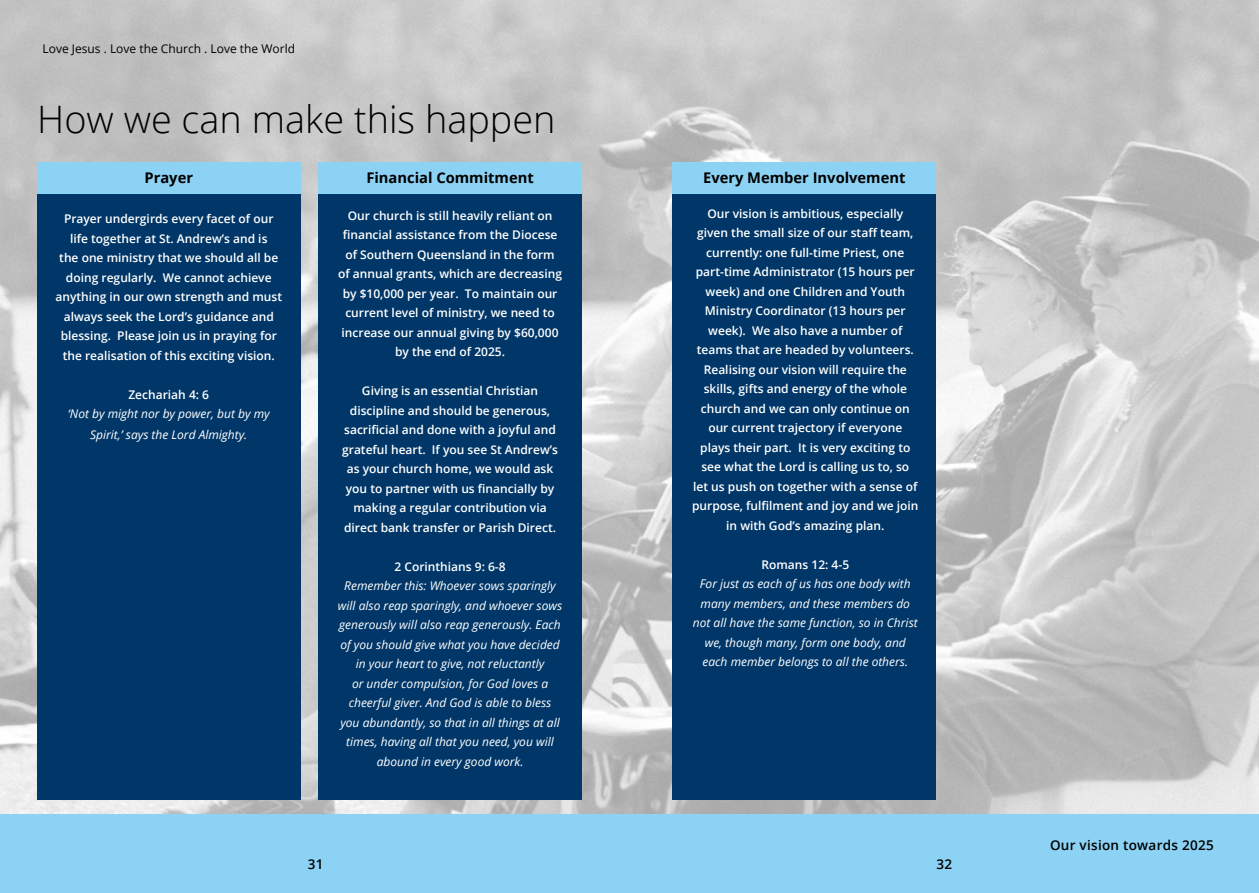
<style>
.page{position:relative;width:1259px;height:893px;background:#fff}
.page>*{position:absolute;margin:0;border:0;box-sizing:border-box;transform-origin:0 0}
.t1{font:300 37.8px "Open Sans";color:#000}
.t2{font:700 14.7px "Open Sans";color:#000}
.t3{font:600 13.5px "Open Sans";letter-spacing:.02em;color:#000}
.t4{font:600 12px/19.5px "Open Sans";color:#fff;text-align:center}
.t5{font:italic 12px/19.5px "Open Sans";color:#fff;text-align:center}
.t6{font:12px "Open Sans";color:#000}
</style>
<div class="page">
<img style="left:0;top:0;width:1259px;height:815px">
<div style="left:37px;top:179px;width:263px;height:621px;background:#003768"></div>
<div style="left:672px;top:179px;width:263px;height:621px;background:#003768"></div>
<div style="left:318px;top:179px;width:263px;height:621px;background:#003768"></div>
<div style="left:37px;top:163px;width:263px;height:31px;background:#8cd2f4"></div>
<div style="left:672px;top:163px;width:263px;height:31px;background:#8cd2f4"></div>
<div style="left:318px;top:163px;width:263px;height:31px;background:#8cd2f4"></div>
<div style="left:0;top:815px;width:1259px;height:78px;background:#8cd2f4"></div>
<p class="t6" style="left:43px;top:41px;width:254px">Love Jesus . Love the Church . Love the World</p>
<h1 class="t1" style="left:37px;top:93px;width:520px">How we can make this happen</h1>
<p class="t2" style="left:144px;top:168px;width:50px">Prayer</p>
<p class="t2" style="left:366px;top:168px;width:169px">Financial Commitment</p>
<p class="t4" style="left:55px;top:209px;width:228px">Prayer undergirds every facet of our life together at St. Andrew’s and is<br>the one ministry that we should all be doing regularly. We cannot achieve anything in our own strength and must always seek the Lord’s guidance and blessing. Please join us in praying for the realisation of this exciting vision.</p>
<p class="t4" style="left:128px;top:384px;width:82px">Zechariah 4: 6</p>
<p class="t5" style="left:68px;top:403px;width:203px;line-height:21px">‘Not by might nor by power, but by my<br>Spirit,’ says the Lord Almighty.</p>
<p class="t4" style="left:338px;top:205px;width:225px">Our church is still heavily reliant on financial assistance from the Diocese of Southern Queensland in the form of annual grants, which are decreasing by $10,000 per year. To maintain our current level of ministry, we need to increase our annual giving by $60,000 by the end of 2025.</p>
<p class="t4" style="left:342px;top:381px;width:217px">Giving is an essential Christian discipline and should be generous, sacrificial and done with a joyful and grateful heart. If you see St Andrew’s as your church home, we would ask you to partner with us financially by making a regular contribution via direct bank transfer or Parish Direct.</p>
<p class="t4" style="left:394px;top:556px;width:113px">2 Corinthians 9: 6-8</p>
<p class="t5" style="left:338px;top:576px;width:226px">Remember this: Whoever sows sparingly will also reap sparingly, and whoever sows generously will also reap generously. Each of you should give what you have decided in your heart to give, not reluctantly<br>or under compulsion, for God loves a cheerful giver. And God is able to bless you abundantly, so that in all things at all times, having all that you need, you will abound in every good work.</p>
<p class="t2" style="left:703px;top:167px;width:204px">Every Member Involvement</p>
<p class="t4" style="left:692px;top:203px;width:228px">Our vision is ambitious, especially given the small size of our staff team, currently: one full-time Priest, one part-time Administrator (15 hours per week) and one Children and Youth Ministry Coordinator (13 hours per week). We also have a number of teams that are headed by volunteers.<br>Realising our vision will require the skills, gifts and energy of the whole church and we can only continue on our current trajectory if everyone plays their part. It is very exciting to see what the Lord is calling us to, so<br>let us push on together with a sense of purpose, fulfilment and joy and we join in with God’s amazing plan.</p>
<p class="t4" style="left:761px;top:554px;width:89px">Romans 12: 4-5</p>
<p class="t5" style="left:693px;top:574px;width:226px">For just as each of us has one body with many members, and these members do not all have the same function, so in Christ we, though many, form one body, and each member belongs to all the others.</p>
<p class="t3" style="left:308px;top:855px;width:17px">31</p>
<p class="t3" style="left:936px;top:855px;width:17px">32</p>
<p class="t3" style="left:1050px;top:835px;width:165px">Our vision towards 2025</p>
</div>
